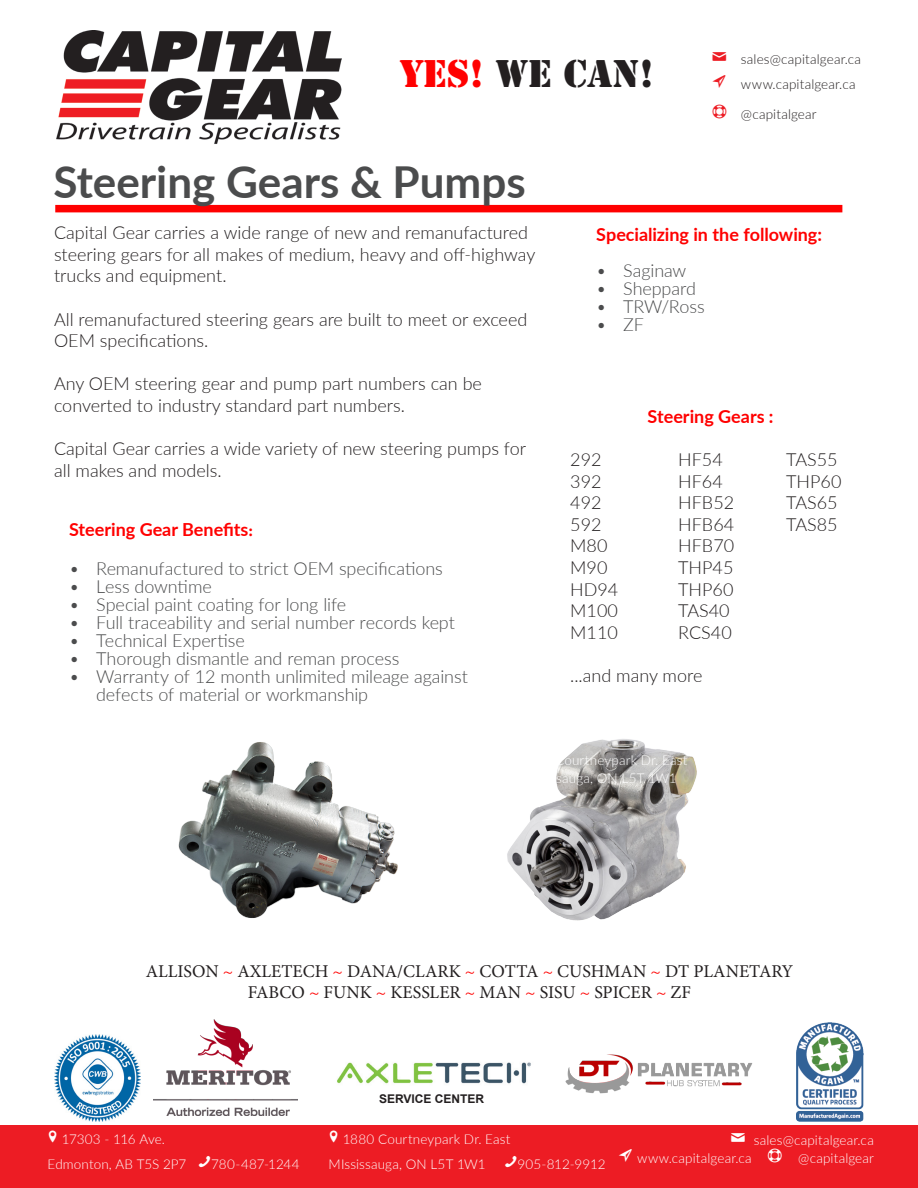
<style>
.page{position:relative;width:918px;height:1188px;background:#fff}
.page>*{position:absolute;margin:0;border:0;box-sizing:border-box;transform-origin:0 0}
.t1{font:700 43.95px "Lato";color:#4b4c4d}
.t2{font:36px "Stencil Std";color:#231f20}
.t3{font:30px "Entypo";color:#fff}
.t4{font:30px "Entypo";color:#ed1c24}
.t5{font:300 18px/21.6px "Lato";color:#231f20}
.t6{font:300 18px/18px "Lato";letter-spacing:-.005em;color:#4b4c4d}
.t7{font:18px "Minion Pro";color:#231f20}
.t8{font:700 18px "Lato";color:#f00}
.t9{font:300 13.5px/25.5px "Lato";letter-spacing:.01em;color:#fff}
.t10{font:300 13.5px "Lato";letter-spacing:.01em;color:#231f20}
.t11{font:700 12px "Arial";color:#231f20}
.s1{color:#f00}
.s2{font-family:"Minion Pro"}
</style>
<div class="page">
<div style="left:0;top:1125px;width:918px;height:63px;background:#ed1c24"></div>
<div style="left:55px;top:205px;width:787px;height:7px;background:#f00"></div>
<img style="left:56px;top:31px;width:286px;height:113px">
<img style="left:796px;top:1022px;width:68px;height:99px">
<img style="left:337px;top:1062px;width:194px;height:22px">
<img style="left:154px;top:1019px;width:143px;height:96px">
<img style="left:178px;top:742px;width:220px;height:176px">
<img style="left:507px;top:739px;width:190px;height:182px">
<img style="left:565px;top:1054px;width:188px;height:39px">
<img style="left:54px;top:1035px;width:86px;height:86px">
<p class="t2" style="left:400px;top:50px;width:255px"><span class="s1">YES!</span> WE CAN!</p>
<p class="t1" style="left:54px;top:150px;width:474px">Steering Gears &amp; Pumps</p>
<p class="t4" style="left:711px;top:36px;width:18px">%</p>
<p class="t10" style="left:741px;top:50px;width:122px">sales@capitalgear.ca</p>
<p class="t4" style="left:711px;top:61px;width:17px">3</p>
<p class="t10" style="left:741px;top:75px;width:116px">www.capitalgear.ca</p>
<p class="t4" style="left:711px;top:91px;width:18px">K</p>
<p class="t10" style="left:741px;top:105px;width:77px">@capitalgear</p>
<p class="t5" style="left:54px;top:221px;width:483px">Capital Gear carries a wide range of new and remanufactured steering gears for all makes of medium, heavy and off-highway trucks and equipment.</p>
<p class="t5" style="left:54px;top:308px;width:475px">All remanufactured steering gears are built to meet or exceed<br>OEM specifications.</p>
<p class="t5" style="left:54px;top:372px;width:430px">Any OEM steering gear and pump part numbers can be converted to industry standard part numbers.</p>
<p class="t5" style="left:54px;top:437px;width:474px">Capital Gear carries a wide variety of new steering pumps for all makes and models.</p>
<p class="t8" style="left:69px;top:516px;width:186px">Steering Gear Benefits<span class="s2">:</span></p>
<p class="t6" style="left:69px;top:559px;width:375px">• Remanufactured to strict OEM specifications</p>
<p class="t6" style="left:69px;top:577px;width:144px">• Less downtime</p>
<p class="t6" style="left:69px;top:595px;width:279px">• Special paint coating for long life</p>
<p class="t6" style="left:69px;top:613px;width:387px">• Full traceability and serial number records kept</p>
<p class="t6" style="left:69px;top:631px;width:177px">• Technical Expertise</p>
<p class="t6" style="left:69px;top:649px;width:332px">• Thorough dismantle and reman process</p>
<p class="t6" style="left:96px;top:667px;width:373px;text-indent:-27px">• Warranty of 12 month unlimited mileage against defects of material or workmanship</p>
<p class="t8" style="left:596px;top:221px;width:227px">Specializing in the following:</p>
<p class="t6" style="left:596px;top:261px;width:92px">• Saginaw</p>
<p class="t6" style="left:596px;top:279px;width:102px">• Sheppard</p>
<p class="t6" style="left:596px;top:297px;width:110px">• TRW/Ross</p>
<p class="t6" style="left:596px;top:315px;width:49px">• ZF</p>
<p class="t8" style="left:648px;top:403px;width:127px">Steering Gears :</p>
<p class="t5" style="left:570px;top:448px;width:33px">292</p>
<p class="t5" style="left:678px;top:448px;width:46px">HF54</p>
<p class="t5" style="left:786px;top:448px;width:53px">TAS55</p>
<p class="t5" style="left:570px;top:470px;width:33px">392</p>
<p class="t5" style="left:678px;top:470px;width:46px">HF64</p>
<p class="t5" style="left:786px;top:470px;width:57px">THP60</p>
<p class="t5" style="left:570px;top:491px;width:33px">492</p>
<p class="t5" style="left:678px;top:491px;width:57px">HFB52</p>
<p class="t5" style="left:786px;top:491px;width:53px">TAS65</p>
<p class="t5" style="left:570px;top:513px;width:33px">592</p>
<p class="t5" style="left:678px;top:513px;width:57px">HFB64</p>
<p class="t5" style="left:786px;top:513px;width:53px">TAS85</p>
<p class="t5" style="left:570px;top:534px;width:39px">M80</p>
<p class="t5" style="left:678px;top:534px;width:57px">HFB70</p>
<p class="t5" style="left:570px;top:556px;width:39px">M90</p>
<p class="t5" style="left:678px;top:556px;width:57px">THP45</p>
<p class="t5" style="left:570px;top:578px;width:50px">HD94</p>
<p class="t5" style="left:678px;top:578px;width:57px">THP60</p>
<p class="t5" style="left:570px;top:599px;width:49px">M100</p>
<p class="t5" style="left:678px;top:599px;width:53px">TAS40</p>
<p class="t5" style="left:570px;top:621px;width:49px">M110</p>
<p class="t5" style="left:678px;top:621px;width:55px">RCS40</p>
<p class="t5" style="left:570px;top:664px;width:134px">...and many more</p>
<p class="t9" style="left:520px;top:750px;width:169px;line-height:18px">1880 Courtneypark Dr. East<br>MIssissauga, ON L5T 1W1</p>
<p class="t7" style="left:146px;top:959px;width:649px">ALLISON <span class="s1">~</span> AXLETECH <span class="s1">~</span> DANA/CLARK <span class="s1">~</span> COTTA <span class="s1">~</span> CUSHMAN <span class="s1">~</span> DT PLANETARY</p>
<p class="t7" style="left:248px;top:981px;width:445px">FABCO <span class="s1">~</span> FUNK <span class="s1">~</span> KESSLER <span class="s1">~</span> MAN <span class="s1">~</span> SISU <span class="s1">~</span> SPICER <span class="s1">~</span> ZF</p>
<p class="t3" style="left:48px;top:1116px;width:12px">0</p>
<p class="t9" style="left:48px;top:1126px;width:140px;text-align:center">17303 - 116 Ave.<br>Edmonton, AB T5S 2P7</p>
<p class="t3" style="left:197px;top:1141px;width:16px">!</p>
<p class="t9" style="left:211px;top:1151px;width:90px">780-487-1244</p>
<p class="t11" style="left:379px;top:1091px;width:107px">SERVICE CENTER</p>
<p class="t3" style="left:329px;top:1116px;width:12px">0</p>
<p class="t9" style="left:329px;top:1126px;width:183px;text-indent:14px">1880 Courtneypark Dr. East<br>MIssissauga, ON L5T 1W1</p>
<p class="t3" style="left:504px;top:1141px;width:16px">!</p>
<p class="t9" style="left:518px;top:1151px;width:90px">905-812-9912</p>
<p class="t3" style="left:730px;top:1117px;width:18px">%</p>
<p class="t9" style="left:754px;top:1127px;width:122px">sales@capitalgear.ca</p>
<p class="t3" style="left:618px;top:1135px;width:17px">3</p>
<p class="t9" style="left:637px;top:1145px;width:116px">www.capitalgear.ca</p>
<p class="t3" style="left:766px;top:1135px;width:18px">K</p>
<p class="t9" style="left:798px;top:1145px;width:77px">@capitalgear</p>
</div>
